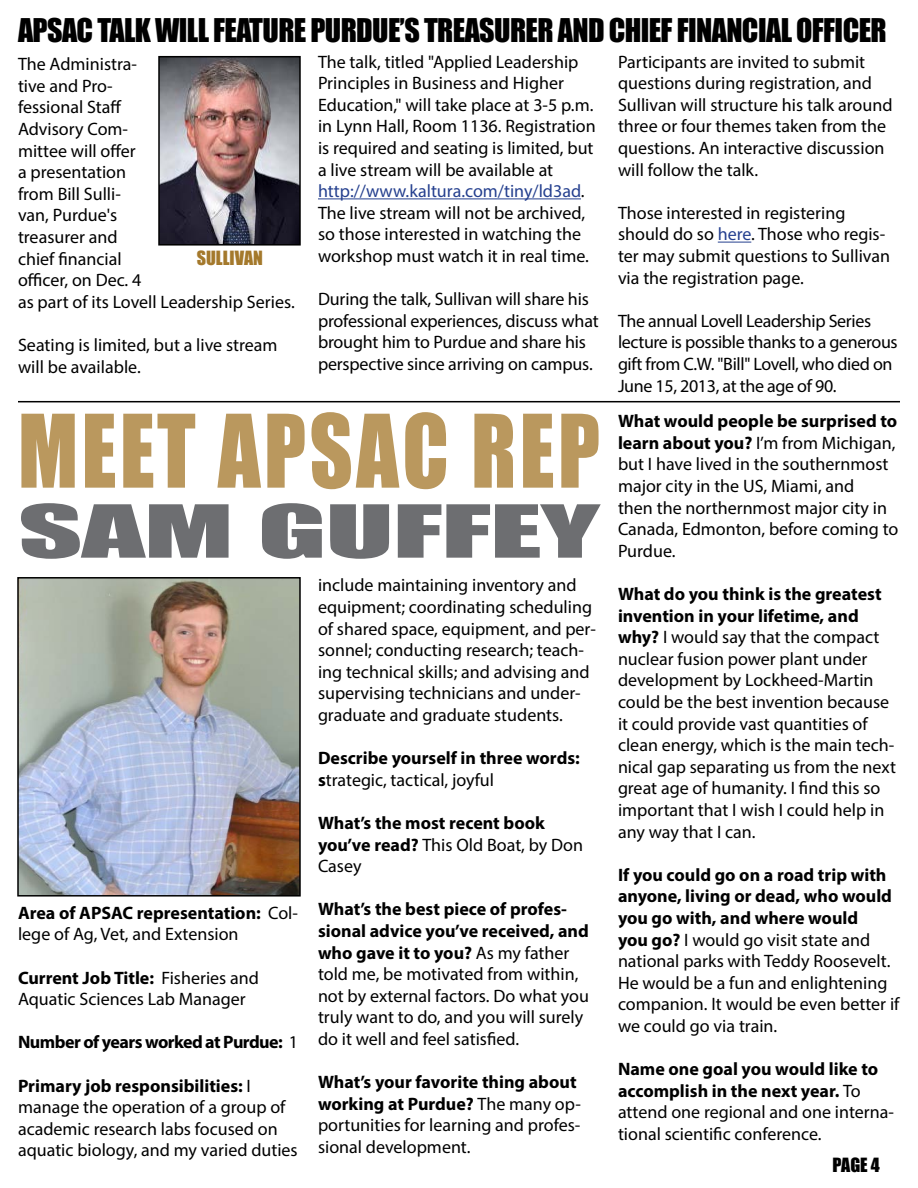
<style>
.page{position:relative;width:918px;height:1188px;background:#fff}
.page>*{position:absolute;margin:0;border:0;box-sizing:border-box;transform-origin:0 0}
.t1{font:93.6px "Impact";letter-spacing:.04em;color:#ba985e;scale:.9 1}
.t2{font:67.5px "Impact";letter-spacing:-.01em;color:#6d6e71;scale:1.86 1}
.t3{font:30px "Impact";letter-spacing:-.02em;color:#000}
.t4{font:18px/21.6px "Myriad Pro";color:#000}
.t5{font:18px/21.6px "Myriad Pro";letter-spacing:-.02em;color:#000}
.t6{font:700 18px/21.6px "Myriad Pro";letter-spacing:-.005em;color:#000}
.t7{font:700 18px "Myriad Pro";letter-spacing:-.03em;color:#000}
.t8{font:18px "Impact";color:#a4792c}
.t9{font:18px "Impact";color:#000}
.s1{color:#25408f}
.s2{font-weight:400}
.s3{font-weight:700}
</style>
<div class="page">
<hr style="left:318px;top:198px;width:263px;height:1px;background:#25408f">
<hr style="left:718px;top:242px;width:33px;height:1px;background:#25408f">
<img style="left:161px;top:59px;width:137px;height:184px">
<div style="left:158px;top:56px;width:143px;height:190px;border:2px solid #000"></div>
<hr style="left:18px;top:401px;width:882px;height:1px;background:#000">
<img style="left:20px;top:580px;width:278px;height:314px">
<div style="left:17px;top:577px;width:284px;height:320px;border:2px solid #000"></div>
<h3 class="t3" style="left:18px;top:7px;width:870px">APSAC TALK WILL FEATURE PURDUE’S TREASURER AND CHIEF FINANCIAL OFFICER</h3>
<p class="t4" style="left:18px;top:53px;width:278px">The Administra-<br>tive and Pro-<br>fessional Staff<br>Advisory Com-<br>mittee will offer<br>a presentation<br>from Bill Sulli-<br>van, Purdue's<br>treasurer and<br>chief financial<br>officer, on Dec. 4<br>as part of its Lovell Leadership Series.</p>
<p class="t4" style="left:18px;top:334px;width:261px">Seating is limited, but a live stream will be available.</p>
<p class="t8" style="left:197px;top:244px;width:68px">SULLIVAN</p>
<p class="t4" style="left:318px;top:50px;width:279px">The talk, titled "Applied Leadership Principles in Business and Higher Education," will take place at 3-5 p.m. in Lynn Hall, Room 1136. Registration is required and seating is limited, but a live stream will be available at <span class="s1">http://www.kaltura.com/tiny/ld3ad</span>.<br>The live stream will not be archived, so those interested in watching the workshop must watch it in real time.</p>
<p class="t4" style="left:318px;top:288px;width:282px">During the talk, Sullivan will share his professional experiences, discuss what brought him to Purdue and share his perspective since arriving on campus.</p>
<h1 class="t1" style="left:18px;top:378px;width:648px">MEET APSAC REP</h1>
<h2 class="t2" style="left:18px;top:479px;width:314px">SAM GUFFEY</h2>
<p class="t4" style="left:318px;top:574px;width:279px">include maintaining inventory and equipment; coordinating scheduling of shared space, equipment, and per&shy;sonnel; conducting research; teach&shy;ing technical skills; and advising and supervising technicians and under&shy;graduate and graduate students.</p>
<p class="t6" style="left:318px;top:747px;width:263px">Describe yourself in three words: s<span class="s2">trategic, tactical, joyful</span></p>
<p class="t6" style="left:318px;top:811px;width:267px">What’s the most recent book you’ve read? <span class="s2">This Old Boat, by Don<br>Casey</span></p>
<p class="t4" style="left:318px;top:898px;width:272px"><span class="s3">What’s the best piece of profes&shy;sional advice you’ve received, and who gave it to you?</span> As my father told me, be motivated from within, not by external factors. Do what you truly want to do, and you will surely do it well and feel satisfied.</p>
<p class="t4" style="left:318px;top:1071px;width:264px"><span class="s3">What’s your favorite thing about working at Purdue?</span> The many op&shy;portunities for learning and profes&shy;sional development.</p>
<p class="t4" style="left:18px;top:902px;width:282px"><span class="s3">Area of APSAC representation:</span> Col&shy;lege of Ag, Vet, and Extension</p>
<p class="t4" style="left:18px;top:967px;width:243px"><span class="s3">Current Job Title:</span> Fisheries and<br>Aquatic Sciences Lab Manager</p>
<p class="t7" style="left:18px;top:1031px;width:281px">Number of years worked at Purdue: <span class="s2">1</span></p>
<p class="t4" style="left:18px;top:1075px;width:281px"><span class="s3">Primary job responsibilities:</span> I manage the operation of a group of academic research labs focused on aquatic biology, and my varied duties</p>
<p class="t4" style="left:618px;top:50px;width:276px">Participants are invited to submit questions during registration, and Sullivan will structure his talk around three or four themes taken from the questions. An interactive discussion will follow the talk.</p>
<p class="t4" style="left:618px;top:202px;width:274px">Those interested in registering should do so <span class="s1">here</span>. Those who regis&shy;ter may submit questions to Sullivan via the registration page.</p>
<p class="t5" style="left:618px;top:310px;width:281px">The annual Lovell Leadership Series lecture is possible thanks to a generous gift from C.W. "Bill" Lovell, who died on June 15, 2013, at the age of 90.</p>
<p class="t4" style="left:618px;top:410px;width:282px"><span class="s3">What would people be surprised to learn about you?</span> I’m from Michigan, but I have lived in the southernmost major city in the US, Miami, and<br>then the northernmost major city in<br>Canada, Edmonton, before coming to<br>Purdue.</p>
<p class="t4" style="left:618px;top:583px;width:280px"><span class="s3">What do you think is the greatest invention in your lifetime, and why?</span> I would say that the compact nuclear fusion power plant under development by Lockheed-Martin could be the best invention because it could provide vast quantities of clean energy, which is the main tech&shy;nical gap separating us from the next great age of humanity. I find this so important that I wish I could help in any way that I can.</p>
<p class="t4" style="left:618px;top:864px;width:283px"><span class="s3">If you could go on a road trip with anyone, living or dead, who would you go with, and where would<br>you go?</span> I would go visit state and national parks with Teddy Roosevelt.<br>He would be a fun and enlightening companion. It would be even better if we could go via train.</p>
<p class="t4" style="left:618px;top:1058px;width:278px"><span class="s3">Name one goal you would like to accomplish in the next year.</span> To attend one regional and one interna&shy;tional scientific conference.</p>
<p class="t9" style="left:833px;top:1151px;width:49px">PAGE 4</p>
</div>
